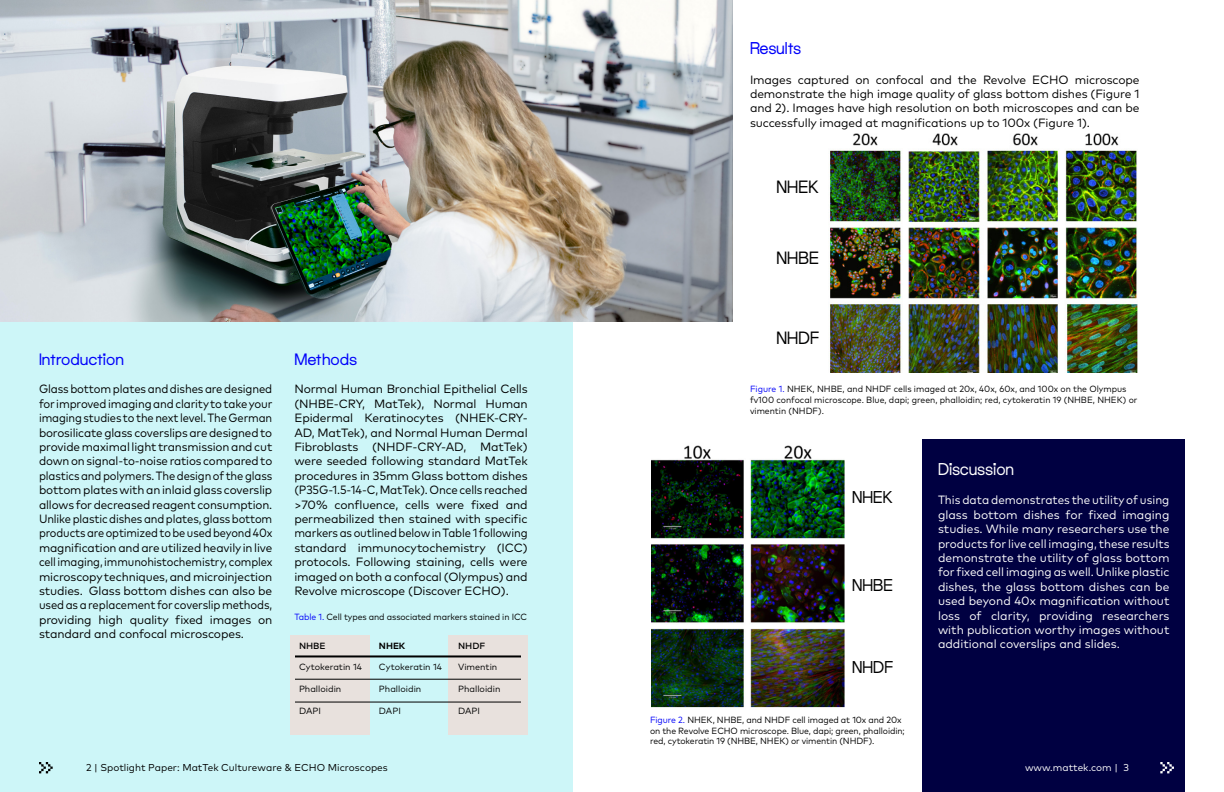
<style>
.page{position:relative;width:1224px;height:792px;background:#fff}
.page>*{position:absolute;margin:0;border:0;box-sizing:border-box;transform-origin:0 0}
.t1{font:17.3px "Maxeville";color:#000101;scale:.96 1}
.t2{font:16.6px "Maxeville";color:#000101;scale:.96 1}
.t3{font:16.6px "Maxeville";letter-spacing:-.01em;color:#fff;scale:.96 1}
.t4{font:16.6px "Maxeville";letter-spacing:-.025em;color:#0000fa;scale:.96 1}
.t5{font:16px "Maxeville";color:#0000fa}
.t6{font:12px/14.4px "Mark Pro";letter-spacing:-.01em;color:#000;text-align:justify}
.t7{font:12px/14.4px "Mark Pro";letter-spacing:-.01em;color:#000;text-align:justify;scale:.94 1}
.t8{font:12px/14.4px "Mark Pro";color:#fff;text-align:justify;scale:.96 1}
.t9{font:10px "Mark Pro";color:#000101}
.t10{font:10px "Mark Pro";color:#fff}
.t11{font:9px/10.8px "Mark Pro";letter-spacing:-.005em;color:#000;scale:.96 1}
.t12{font:9px "Mark Pro";letter-spacing:-.005em;color:#000}
.t13{font:500 9px "Mark Pro";color:#000}
.t14{font:700 9px "Mark Pro";color:#000}
.s1{color:#0000fa}
</style>
<div class="page">
<div style="left:0;top:0;width:573px;height:792px;background:#cdf6f8"></div>
<div style="left:922px;top:440px;width:263px;height:352px;background:#000041"></div>
<img style="left:0;top:0;width:732px;height:322px">
<img style="left:829px;top:133px;width:309px;height:239px">
<svg style="left:1160px;top:762px;width:14px;height:11px"></svg>
<div style="left:290px;top:635px;width:79px;height:100px;background:#e8e1dd"></div>
<div style="left:448px;top:635px;width:79px;height:100px;background:#e8e1dd"></div>
<hr style="left:295px;top:655px;width:226px;height:2px;background:#000">
<hr style="left:295px;top:702px;width:226px;height:1px;background:#000">
<hr style="left:295px;top:679px;width:226px;height:1px;background:#000">
<svg style="left:39px;top:762px;width:14px;height:11px"></svg>
<img style="left:651px;top:445px;width:193px;height:263px">
<p class="t5" style="left:39px;top:348px;width:86px">Introduction</p>
<p class="t7" style="left:39px;top:381px;width:250px">Glass bottom plates and dishes are designed for improved imaging and clarity to take your imaging studies to the next level. The German borosilicate glass coverslips are designed to provide maximal light transmission and cut down on signal-to-noise ratios compared to plastics and polymers. The design of the glass bottom plates with an inlaid glass coverslip allows for decreased reagent consumption.<br>Unlike plastic dishes and plates, glass bottom products are optimized to be used beyond 40x magnification and are utilized heavily in live cell imaging, immunohistochemistry, complex microscopy techniques, and microinjection studies. Glass bottom dishes can also be used as a replacement for coverslip methods, providing high quality fixed images on standard and confocal microscopes.</p>
<p class="t5" style="left:294px;top:348px;width:64px">Methods</p>
<p class="t6" style="left:294px;top:381px;width:235px">Normal Human Bronchial Epithelial Cells (NHBE-CRY, MatTek), Normal Human Epidermal Keratinocytes (NHEK-CRY-AD, MatTek), and Normal Human Dermal Fibroblasts (NHDF-CRY-AD, MatTek) were seeded following standard MatTek procedures in 35mm Glass bottom dishes (P35G-1.5-14-C, MatTek). Once cells reached &gt;70% confluence, cells were fixed and permeabilized then stained with specific markers as outlined below in Table 1 following standard immunocytochemistry (ICC) protocols. Following staining, cells were imaged on both a confocal (Olympus) and Revolve microscope (Discover ECHO).</p>
<p class="t11" style="left:294px;top:611px;width:244px"><span class="s1">Table 1.</span> Cell types and associated markers stained in ICC</p>
<p class="t13" style="left:299px;top:639px;width:28px">NHBE</p>
<p class="t12" style="left:299px;top:660px;width:65px">Cytokeratin 14</p>
<p class="t12" style="left:299px;top:682px;width:44px">Phalloidin</p>
<p class="t12" style="left:299px;top:704px;width:23px">DAPI</p>
<p class="t14" style="left:379px;top:639px;width:28px">NHEK</p>
<p class="t12" style="left:379px;top:660px;width:65px">Cytokeratin 14</p>
<p class="t12" style="left:379px;top:682px;width:44px">Phalloidin</p>
<p class="t12" style="left:379px;top:704px;width:23px">DAPI</p>
<p class="t13" style="left:458px;top:639px;width:29px">NHDF</p>
<p class="t12" style="left:458px;top:660px;width:41px">Vimentin</p>
<p class="t12" style="left:458px;top:682px;width:44px">Phalloidin</p>
<p class="t12" style="left:458px;top:704px;width:23px">DAPI</p>
<p class="t9" style="left:86px;top:760px;width:303px">2 | Spotlight Paper: MatTek Cultureware &amp; ECHO Microscopes</p>
<p class="t4" style="left:750px;top:37px;width:55px">Results</p>
<p class="t6" style="left:750px;top:71px;width:391px">Images captured on confocal and the Revolve ECHO microscope demonstrate the high image quality of glass bottom dishes (Figure 1 and 2). Images have high resolution on both microscopes and can be successfully imaged at magnifications up to 100x (Figure 1).</p>
<p class="t1" style="left:777px;top:175px;width:46px">NHEK</p>
<p class="t1" style="left:777px;top:246px;width:46px">NHBE</p>
<p class="t1" style="left:777px;top:326px;width:46px">NHDF</p>
<p class="t11" style="left:750px;top:383px;width:405px"><span class="s1">Figure 1.</span> NHEK, NHBE, and NHDF cells imaged at 20x, 40x, 60x, and 100x on the Olympus fv100 confocal microscope. Blue, dapi; green, phalloidin; red, cytokeratin 19 (NHBE, NHEK) or vimentin (NHDF).</p>
<p class="t2" style="left:852px;top:486px;width:44px">NHEK</p>
<p class="t2" style="left:852px;top:574px;width:44px">NHBE</p>
<p class="t2" style="left:852px;top:656px;width:44px">NHDF</p>
<p class="t11" style="left:650px;top:714px;width:267px"><span class="s1">Figure 2.</span> NHEK, NHBE, and NHDF cell imaged at 10x and 20x on the Revolve ECHO microscope. Blue, dapi; green, phalloidin; red, cytokeratin 19 (NHBE, NHEK) or vimentin (NHDF).</p>
<p class="t3" style="left:938px;top:458px;width:81px">Discussion</p>
<p class="t8" style="left:938px;top:492px;width:243px">This data demonstrates the utility of using glass bottom dishes for fixed imaging studies. While many researchers use the products for live cell imaging, these results demonstrate the utility of glass bottom for fixed cell imaging as well. Unlike plastic dishes, the glass bottom dishes can be used beyond 40x magnification without loss of clarity, providing researchers with publication worthy images without additional coverslips and slides.</p>
<p class="t10" style="left:1025px;top:760px;width:105px">www.mattek.com | 3</p>
</div>
